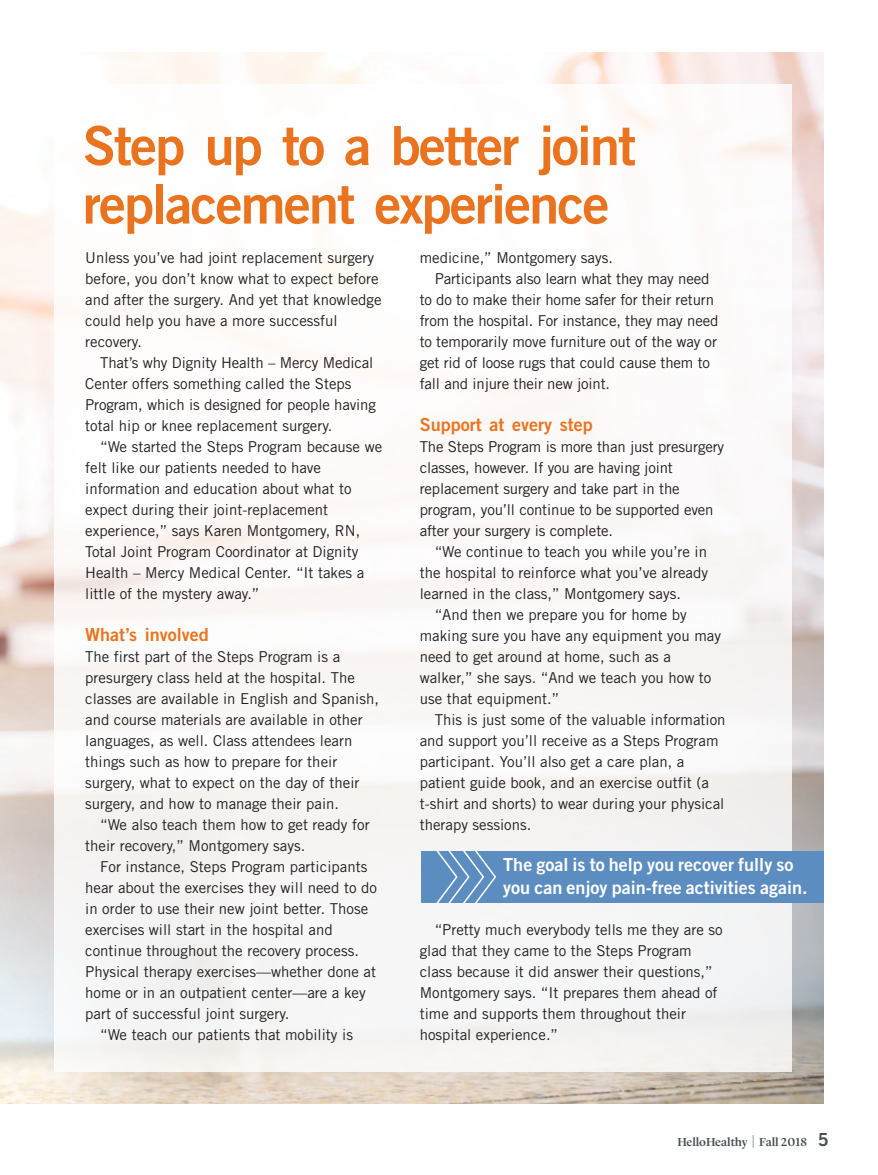
<style>
.page{position:relative;width:878px;height:1175px;background:#fff}
.page>*{position:absolute;margin:0;border:0;box-sizing:border-box;transform-origin:0 0}
._1_head_Dignity_resi{font:54px/58.5px "Trade Gothic LT Std Bd 2";letter-spacing:-.035em;color:#e9731e}
.blurb_main_Dignity{font:18px/22.5px "Trade Gothic LT Std Bd 2";color:#fff}
._1_breaker_Dignity{font:18px "Trade Gothic LT Std Bd 2";color:#e9731e}
._1_body_main_Dignity{font:15px/21px "Trade Gothic LT Std";color:#231f20}
._1_body_no__Dignity{font:15px/21px "Trade Gothic LT Std";color:#231f20}
.t1{font:500 12px "Lyon Display";letter-spacing:-.005em;color:#465155}
.s1{font-size:13.5px}
.s2{font-family:"Trade Gothic LT Std Bd 2";font-weight:400;font-size:18px}
</style>
<div class="page">
<img style="left:0;top:53px;width:824px;height:1050px">
<div style="left:55px;top:84px;width:737px;height:987px;background:#fff"></div>
<div style="left:421px;top:851px;width:403px;height:51px;background:#5c8dc0"></div>
<svg style="left:436px;top:851px;width:60px;height:51px"></svg>
<p class="_1_head_Dignity_resi" style="left:83px;top:116px;width:554px">Step up to a better joint replacement experience</p>
<p class="_1_body_no__Dignity" style="left:85px;top:246px;width:298px">Unless you’ve had joint replacement surgery before, you don’t know what to expect before and after the surgery. And yet that knowledge could help you have a more successful recovery.</p>
<p class="_1_body_main_Dignity" style="left:85px;top:351px;width:292px;text-indent:15px">That’s why Dignity Health – Mercy Medical Center offers something called the Steps Program, which is designed for people having total hip or knee replacement surgery.</p>
<p class="_1_body_main_Dignity" style="left:85px;top:435px;width:298px;text-indent:15px">“We started the Steps Program because we felt like our patients needed to have information and education about what to expect during their joint-replacement experience,” says Karen Montgomery, RN, Total Joint Program Coordinator at Dignity Health – Mercy Medical Center. “It takes a little of the mystery away.”</p>
<p class="_1_breaker_Dignity" style="left:85px;top:623px;width:125px">What’s involved</p>
<p class="_1_body_no__Dignity" style="left:85px;top:645px;width:295px">The first part of the Steps Program is a presurgery class held at the hospital. The classes are available in English and Spanish, and course materials are available in other languages, as well. Class attendees learn things such as how to prepare for their surgery, what to expect on the day of their surgery, and how to manage their pain.</p>
<p class="_1_body_main_Dignity" style="left:85px;top:813px;width:286px;text-indent:15px">“We also teach them how to get ready for their recovery,” Montgomery says.</p>
<p class="_1_body_main_Dignity" style="left:85px;top:855px;width:293px;text-indent:15px">For instance, Steps Program participants hear about the exercises they will need to do in order to use their new joint better. Those exercises will start in the hospital and continue throughout the recovery process.<br>Physical therapy exercises—whether done at home or in an outpatient center—are a key part of successful joint surgery.</p>
<p class="_1_body_main_Dignity" style="left:100px;top:1023px;width:254px">“We teach our patients that mobility is</p>
<p class="_1_body_main_Dignity" style="left:419px;top:246px;width:195px">medicine,” Montgomery says.</p>
<p class="_1_body_main_Dignity" style="left:419px;top:267px;width:300px;text-indent:15px">Participants also learn what they may need to do to make their home safer for their return from the hospital. For instance, they may need to temporarily move furniture out of the way or get rid of loose rugs that could cause them to fall and injure their new joint.</p>
<p class="_1_breaker_Dignity" style="left:419px;top:413px;width:175px">Support at every step</p>
<p class="_1_body_no__Dignity" style="left:419px;top:435px;width:306px">The Steps Program is more than just presurgery classes, however. If you are having joint replacement surgery and take part in the program, you’ll continue to be supported even after your surgery is complete.</p>
<p class="_1_body_main_Dignity" style="left:419px;top:540px;width:290px;text-align:justify;text-indent:15px">“We continue to teach you while you’re in the hospital to reinforce what you’ve already learned in the class,” Montgomery says.</p>
<p class="_1_body_main_Dignity" style="left:419px;top:603px;width:303px;text-indent:15px">“And then we prepare you for home by making sure you have any equipment you may need to get around at home, such as a walker,” she says. “And we teach you how to use that equipment.”</p>
<p class="_1_body_main_Dignity" style="left:419px;top:708px;width:307px;text-indent:15px">This is just some of the valuable information and support you’ll receive as a Steps Program participant. You’ll also get a care plan, a patient guide book, and an exercise outfit (a t-shirt and shorts) to wear during your physical therapy sessions.</p>
<p class="blurb_main_Dignity" style="left:503px;top:853px;width:306px">The goal is to help you recover fully so you can enjoy pain-free activities again.</p>
<p class="_1_body_main_Dignity" style="left:419px;top:918px;width:304px;text-indent:15px">“Pretty much everybody tells me they are so glad that they came to the Steps Program class because it did answer their questions,” Montgomery says. “It prepares them ahead of time and supports them throughout their hospital experience.”</p>
<p class="t1" style="left:677px;top:1132px;width:153px">HelloHealthy <span class="s1">|</span> Fall 2018 <span class="s2">5</span></p>
</div>
